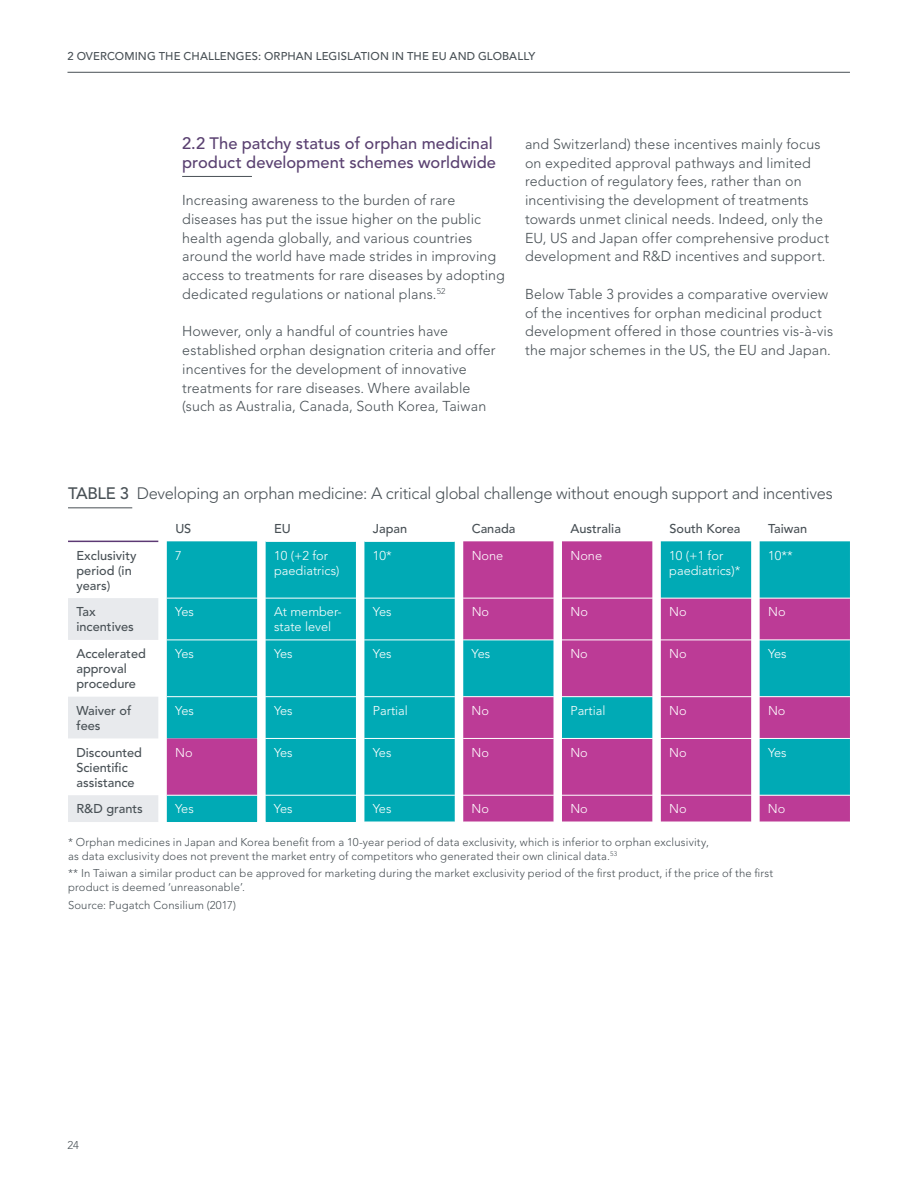
<style>
.page{position:relative;width:918px;height:1188px;background:#fff}
.page>*{position:absolute;margin:0;border:0;box-sizing:border-box;transform-origin:0 0}
.t1{font:300 16.5px "Avenir";letter-spacing:-.02em;color:#485055}
.t2{font:500 16.5px/18.8px "Avenir";color:#5a4171}
.t3{font:300 14.25px/18.8px "Avenir";letter-spacing:.01em;color:#485055}
.t4{font:300 12.75px/15px "Avenir";color:#fff}
.t5{font:500 12.75px/15px "Avenir";color:#485055}
.t6{font:300 11.25px/13.5px "Avenir";letter-spacing:.015em;color:#485055}
.t7{font:500 11.25px "Avenir";letter-spacing:.01em;color:#485055}
.s1{font-weight:500}
</style>
<div class="page">
<hr style="left:68px;top:72px;width:782px;height:1px;background:#485055">
<hr style="left:68px;top:507px;width:64px;height:1px;background:#485055">
<svg style="left:167px;top:541px;width:683px;height:281px;background:#5f84ae"></svg>
<svg style="left:68px;top:598px;width:90px;height:224px"></svg>
<hr style="left:68px;top:541px;width:90px;height:1px;background:#5c3974">
<hr style="left:167px;top:598px;width:90px;height:1px;background:#fff">
<hr style="left:463px;top:598px;width:90px;height:1px;background:#fff">
<hr style="left:562px;top:598px;width:90px;height:1px;background:#fff">
<hr style="left:562px;top:640px;width:90px;height:1px;background:#fff">
<hr style="left:661px;top:640px;width:90px;height:1px;background:#fff">
<hr style="left:661px;top:696px;width:90px;height:1px;background:#fff">
<hr style="left:463px;top:738px;width:90px;height:1px;background:#fff">
<hr style="left:661px;top:738px;width:90px;height:1px;background:#fff">
<hr style="left:463px;top:795px;width:90px;height:1px;background:#fff">
<hr style="left:562px;top:795px;width:90px;height:1px;background:#fff">
<hr style="left:661px;top:795px;width:90px;height:1px;background:#fff">
<hr style="left:167px;top:640px;width:90px;height:1px;background:#fff">
<hr style="left:167px;top:696px;width:90px;height:1px;background:#fff">
<hr style="left:167px;top:795px;width:90px;height:1px;background:#fff">
<hr style="left:266px;top:541px;width:90px;height:1px;background:#fff">
<hr style="left:266px;top:598px;width:90px;height:1px;background:#fff">
<hr style="left:266px;top:640px;width:90px;height:1px;background:#fff">
<hr style="left:266px;top:696px;width:90px;height:1px;background:#fff">
<hr style="left:266px;top:738px;width:90px;height:1px;background:#fff">
<hr style="left:266px;top:795px;width:90px;height:1px;background:#fff">
<hr style="left:364px;top:640px;width:91px;height:1px;background:#fff">
<hr style="left:364px;top:696px;width:91px;height:1px;background:#fff">
<hr style="left:364px;top:738px;width:91px;height:1px;background:#fff">
<hr style="left:364px;top:795px;width:91px;height:1px;background:#fff">
<hr style="left:364px;top:541px;width:91px;height:1px;background:#fff">
<hr style="left:364px;top:598px;width:91px;height:1px;background:#fff">
<hr style="left:463px;top:640px;width:90px;height:1px;background:#fff">
<hr style="left:463px;top:696px;width:90px;height:1px;background:#fff">
<hr style="left:562px;top:696px;width:90px;height:1px;background:#fff">
<hr style="left:562px;top:738px;width:90px;height:1px;background:#fff">
<hr style="left:661px;top:598px;width:90px;height:1px;background:#fff">
<hr style="left:760px;top:598px;width:90px;height:1px;background:#fff">
<hr style="left:760px;top:640px;width:90px;height:1px;background:#fff">
<hr style="left:760px;top:696px;width:90px;height:1px;background:#fff">
<hr style="left:760px;top:738px;width:90px;height:1px;background:#fff">
<hr style="left:760px;top:795px;width:90px;height:1px;background:#fff">
<hr style="left:182px;top:176px;width:70px;height:1px;background:#485055">
<p class="t7" style="left:68px;top:49px;width:469px">2 OVERCOMING THE CHALLENGES: ORPHAN LEGISLATION IN THE EU AND GLOBALLY</p>
<p class="t2" style="left:182px;top:134px;width:315px">2.2 The patchy status of orphan medicinal product development schemes worldwide</p>
<p class="t3" style="left:182px;top:191px;width:324px">Increasing awareness to the burden of rare diseases has put the issue higher on the public health agenda globally, and various countries around the world have made strides in improving access to treatments for rare diseases by adopting dedicated regulations or national plans.<sup>52</sup></p>
<p class="t3" style="left:182px;top:322px;width:315px">However, only a handful of countries have established orphan designation criteria and offer incentives for the development of innovative treatments for rare diseases. Where available (such as Australia, Canada, South Korea, Taiwan</p>
<p class="t3" style="left:525px;top:135px;width:306px">and Switzerland) these incentives mainly focus on expedited approval pathways and limited reduction of regulatory fees, rather than on incentivising the development of treatments towards unmet clinical needs. Indeed, only the EU, US and Japan offer comprehensive product development and R&amp;D incentives and support.</p>
<p class="t3" style="left:525px;top:285px;width:310px">Below Table 3 provides a comparative overview of the incentives for orphan medicinal product development offered in those countries vis-à-vis the major schemes in the US, the EU and Japan.</p>
<p class="t1" style="left:68px;top:484px;width:766px"><span class="s1">TABLE 3</span> Developing an orphan medicine: A critical global challenge without enough support and incentives</p>
<p class="t5" style="left:175px;top:521px;width:18px">US</p>
<p class="t5" style="left:274px;top:521px;width:18px">EU</p>
<p class="t5" style="left:373px;top:521px;width:36px">Japan</p>
<p class="t5" style="left:472px;top:521px;width:45px">Canada</p>
<p class="t5" style="left:570px;top:521px;width:52px">Australia</p>
<p class="t5" style="left:669px;top:521px;width:73px">South Korea</p>
<p class="t5" style="left:768px;top:521px;width:40px">Taiwan</p>
<p class="t5" style="left:77px;top:548px;width:61px">Exclusivity period (in years)</p>
<p class="t4" style="left:175px;top:548px;width:8px">7</p>
<p class="t4" style="left:274px;top:548px;width:67px">10 (+2 for paediatrics)</p>
<p class="t4" style="left:373px;top:548px;width:20px">10*</p>
<p class="t4" style="left:472px;top:548px;width:33px">None</p>
<p class="t4" style="left:570px;top:548px;width:33px">None</p>
<p class="t4" style="left:669px;top:548px;width:73px">10 (+1 for paediatrics)*</p>
<p class="t4" style="left:768px;top:548px;width:26px">10**</p>
<p class="t5" style="left:76px;top:605px;width:59px">Tax incentives</p>
<p class="t4" style="left:175px;top:604px;width:20px">Yes</p>
<p class="t4" style="left:274px;top:604px;width:69px">At member&shy;state level</p>
<p class="t4" style="left:373px;top:604px;width:20px">Yes</p>
<p class="t4" style="left:472px;top:604px;width:19px">No</p>
<p class="t4" style="left:570px;top:604px;width:19px">No</p>
<p class="t4" style="left:669px;top:604px;width:19px">No</p>
<p class="t4" style="left:768px;top:604px;width:19px">No</p>
<p class="t5" style="left:76px;top:647px;width:71px">Accelerated approval procedure</p>
<p class="t4" style="left:175px;top:646px;width:20px">Yes</p>
<p class="t4" style="left:274px;top:646px;width:20px">Yes</p>
<p class="t4" style="left:373px;top:646px;width:20px">Yes</p>
<p class="t4" style="left:472px;top:646px;width:20px">Yes</p>
<p class="t4" style="left:570px;top:646px;width:19px">No</p>
<p class="t4" style="left:669px;top:646px;width:19px">No</p>
<p class="t4" style="left:768px;top:646px;width:20px">Yes</p>
<p class="t5" style="left:76px;top:703px;width:56px">Waiver of fees</p>
<p class="t4" style="left:175px;top:703px;width:20px">Yes</p>
<p class="t4" style="left:274px;top:703px;width:20px">Yes</p>
<p class="t4" style="left:373px;top:703px;width:37px">Partial</p>
<p class="t4" style="left:472px;top:703px;width:19px">No</p>
<p class="t4" style="left:570px;top:703px;width:37px">Partial</p>
<p class="t4" style="left:669px;top:703px;width:19px">No</p>
<p class="t4" style="left:768px;top:703px;width:19px">No</p>
<p class="t5" style="left:76px;top:745px;width:67px">Discounted<br>Scientific assistance</p>
<p class="t4" style="left:175px;top:745px;width:19px">No</p>
<p class="t4" style="left:274px;top:745px;width:20px">Yes</p>
<p class="t4" style="left:373px;top:745px;width:20px">Yes</p>
<p class="t4" style="left:472px;top:745px;width:19px">No</p>
<p class="t4" style="left:570px;top:745px;width:19px">No</p>
<p class="t4" style="left:669px;top:745px;width:19px">No</p>
<p class="t4" style="left:768px;top:745px;width:20px">Yes</p>
<p class="t5" style="left:76px;top:802px;width:68px">R&amp;D grants</p>
<p class="t4" style="left:175px;top:801px;width:20px">Yes</p>
<p class="t4" style="left:274px;top:801px;width:20px">Yes</p>
<p class="t4" style="left:373px;top:801px;width:20px">Yes</p>
<p class="t4" style="left:472px;top:801px;width:19px">No</p>
<p class="t4" style="left:570px;top:801px;width:19px">No</p>
<p class="t4" style="left:669px;top:801px;width:19px">No</p>
<p class="t4" style="left:768px;top:801px;width:19px">No</p>
<p class="t6" style="left:68px;top:835px;width:642px">* Orphan medicines in Japan and Korea benefit from a 10-year period of data exclusivity, which is inferior to orphan exclusivity, as data exclusivity does not prevent the market entry of competitors who generated their own clinical data.<sup>53</sup></p>
<p class="t6" style="left:68px;top:867px;width:707px">** In Taiwan a similar product can be approved for marketing during the market exclusivity period of the first product, if the price of the first product is deemed ‘unreasonable’.</p>
<p class="t6" style="left:68px;top:898px;width:170px">Source: Pugatch Consilium (2017)</p>
<p class="t6" style="left:68px;top:1138px;width:13px">24</p>
</div>
